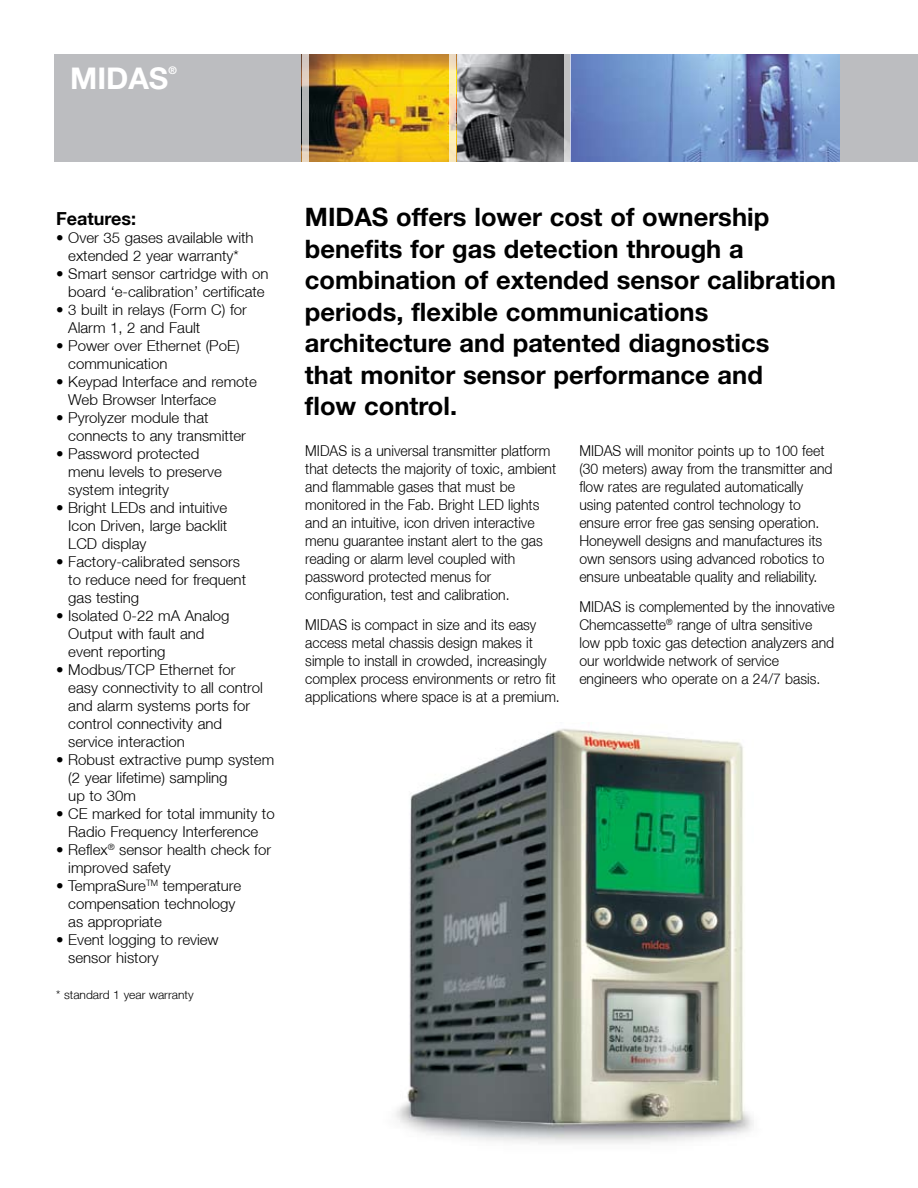
<style>
.page{position:relative;width:918px;height:1188px;background:#fff}
.page>*{position:absolute;margin:0;border:0;box-sizing:border-box;transform-origin:0 0}
.t1{font:700 30px "Helvetica Neue";color:#fff}
.t2{font:700 25.5px/31.5px "Helvetica Neue";color:#000}
.t3{font:700 18px "Helvetica Neue LT";color:#000}
.t4{font:300 15px/18px "Helvetica Neue LT";color:#000;scale:.93 1}
.t5{font:300 15px/18px "Helvetica Neue LT";color:#000}
.t6{font:300 12px "Helvetica Neue LT";color:#000}
.t7{font:700 10.5px "Helvetica Neue";color:#fff}
</style>
<div class="page">
<div style="left:54px;top:54px;width:864px;height:108px;background:#bcbdc0"></div>
<img style="left:309px;top:54px;width:531px;height:108px">
<svg style="left:564px;top:54px;width:7px;height:108px"></svg>
<svg style="left:449px;top:54px;width:7px;height:108px"></svg>
<svg style="left:302px;top:54px;width:7px;height:108px"></svg>
<img style="left:396px;top:729px;width:358px;height:415px">
<h1 class="t1" style="left:70px;top:60px;width:57px">Midas</h1>
<p class="t7" style="left:168px;top:64px;width:10px">®</p>
<p class="t3" style="left:56px;top:207px;width:82px">Features:</p>
<p class="t5" style="left:56px;top:228px;width:199px;text-align:center">• Over 35 gases available with extended 2 year warranty*</p>
<p class="t5" style="left:56px;top:264px;width:214px;text-align:center">• Smart sensor cartridge with on board ‘e-calibration’ certificate</p>
<p class="t5" style="left:68px;top:300px;width:180px;text-indent:-12px">• 3 built in relays (Form C) for<br>Alarm 1, 2 and Fault</p>
<p class="t5" style="left:68px;top:336px;width:173px;text-indent:-12px">• Power over Ethernet (PoE) communication</p>
<p class="t5" style="left:68px;top:372px;width:190px;text-indent:-12px">• Keypad Interface and remote<br>Web Browser Interface</p>
<p class="t5" style="left:68px;top:408px;width:179px;text-indent:-12px">• Pyrolyzer module that connects to any transmitter</p>
<p class="t5" style="left:68px;top:444px;width:155px;text-indent:-12px">• Password protected menu levels to preserve system integrity</p>
<p class="t5" style="left:68px;top:498px;width:161px;text-align:justify;text-indent:-12px">• Bright LEDs and intuitive Icon Driven, large backlit LCD display</p>
<p class="t5" style="left:68px;top:552px;width:179px;text-indent:-12px">• Factory-calibrated sensors to reduce need for frequent gas testing</p>
<p class="t5" style="left:68px;top:606px;width:163px;text-indent:-12px">• Isolated 0-22 mA Analog<br>Output with fault and event reporting</p>
<p class="t5" style="left:68px;top:660px;width:196px;text-indent:-12px">• Modbus/TCP Ethernet for easy connectivity to all control and alarm systems ports for control connectivity and service interaction</p>
<p class="t5" style="left:68px;top:750px;width:207px;text-indent:-12px">• Robust extractive pump system (2 year lifetime) sampling<br>up to 30m</p>
<p class="t5" style="left:56px;top:804px;width:220px;text-align:center">• CE marked for total immunity to<br>Radio Frequency Interference</p>
<p class="t5" style="left:68px;top:840px;width:204px;text-indent:-12px">• Reflex<sup>®</sup> sensor health check for improved safety</p>
<p class="t5" style="left:68px;top:876px;width:174px;text-indent:-12px">• TempraSure<sup>TM</sup> temperature compensation technology as appropriate</p>
<p class="t5" style="left:68px;top:930px;width:152px;text-indent:-12px">• Event logging to review sensor history</p>
<p class="t6" style="left:56px;top:987px;width:139px">* standard 1 year warranty</p>
<p class="t2" style="left:305px;top:201px;width:533px">MIDAS offers lower cost of ownership benefits for gas detection through a combination of extended sensor calibration periods, flexible communications architecture and patented diagnostics<br>that monitor sensor performance and<br>flow control.</p>
<p class="t4" style="left:305px;top:441px;width:271px">MIDAS is a universal transmitter platform that detects the majority of toxic, ambient and flammable gases that must be monitored in the Fab. Bright LED lights and an intuitive, icon driven interactive menu guarantee instant alert to the gas reading or alarm level coupled with password protected menus for configuration, test and calibration.</p>
<p class="t4" style="left:305px;top:616px;width:275px">MIDAS is compact in size and its easy access metal chassis design makes it simple to install in crowded, increasingly complex process environments or retro fit applications where space is at a premium.</p>
<p class="t4" style="left:579px;top:441px;width:274px">MIDAS will monitor points up to 100 feet (30 meters) away from the transmitter and flow rates are regulated automatically using patented control technology to ensure error free gas sensing operation.<br>Honeywell designs and manufactures its own sensors using advanced robotics to ensure unbeatable quality and reliability.</p>
<p class="t4" style="left:579px;top:598px;width:276px">MIDAS is complemented by the innovative Chemcassette<sup>®</sup> range of ultra sensitive low ppb toxic gas detection analyzers and our worldwide network of service engineers who operate on a 24/7 basis.</p>
</div>
